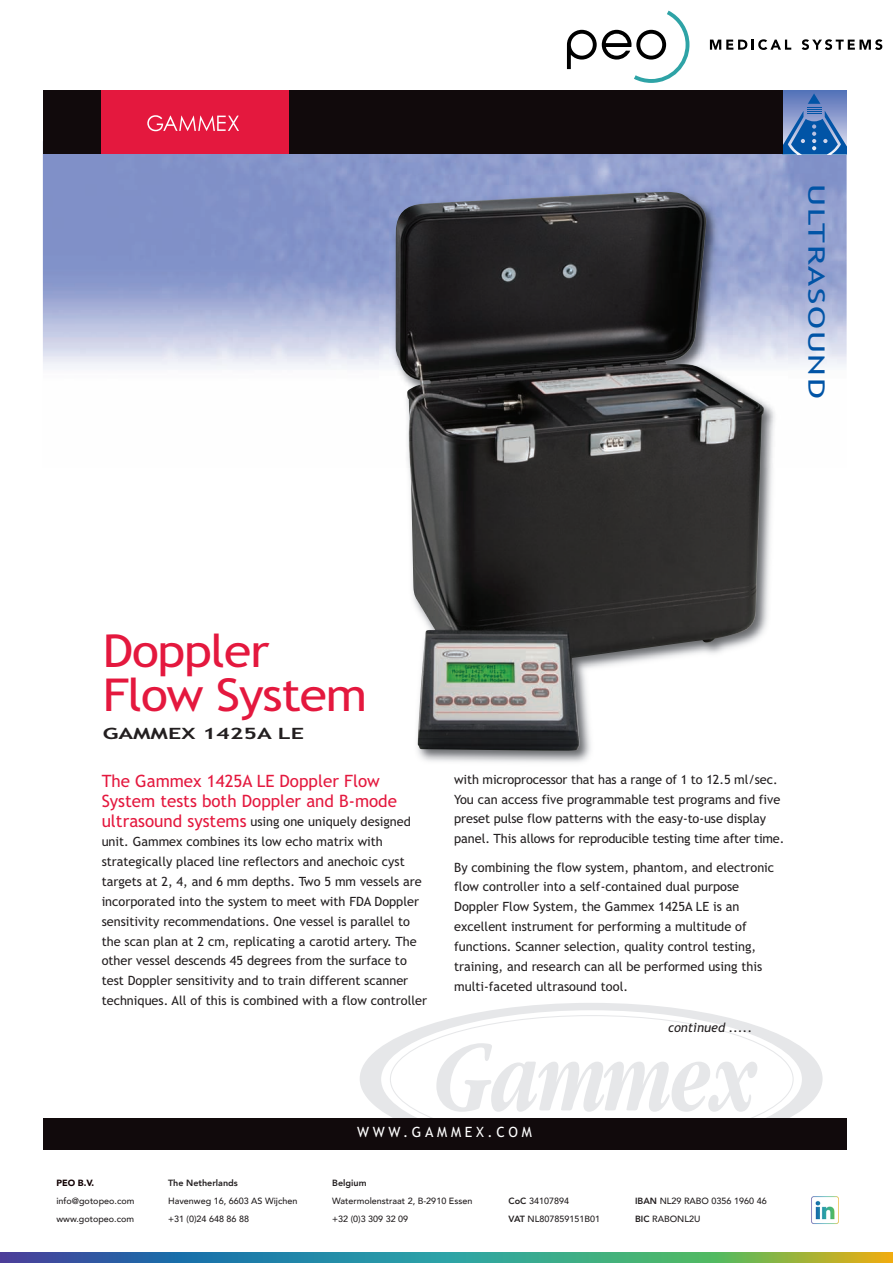
<style>
.page{position:relative;width:893px;height:1263px;background:#fff}
.page>*{position:absolute;margin:0;border:0;box-sizing:border-box;transform-origin:0 0}
.t1{font:45.3px/44px "Trebuchet MS";letter-spacing:-.025em;color:#e4183e;scale:1.1 1}
.t2{font:22.65px "Trebuchet MS";letter-spacing:.05em;color:#0154a6;scale:1.5 1}
.t3{font:16.95px/19.8px "Trebuchet MS";color:#e4183e}
.t4{font:700 15.6px "Trebuchet MS";color:#231f20;scale:1.5 1}
.t5{font:14.1px "Trebuchet MS";letter-spacing:.26em;color:#fff}
.t6{font:12.75px/19.8px "Trebuchet MS";color:#231f20}
.t7{font:italic 12.75px "Trebuchet MS";color:#231f20}
.t8{font:500 9px "Avenir";color:#231f20}
.t9{font:800 9px "Avenir";color:#231f20}
.t10{font:900 9px "Avenir";color:#110002}
.s1{font-size:16.95px;color:#e4183e}
.s2{font-weight:800}
</style>
<div class="page">
<svg style="left:710px;top:39px;width:81px;height:11px"></svg>
<svg style="left:802px;top:39px;width:80px;height:11px"></svg>
<svg style="left:567px;top:11px;width:122px;height:72px"></svg>
<img style="left:0;top:1252px;width:893px;height:11px">
<img style="left:811px;top:1196px;width:28px;height:28px">
<img style="left:43px;top:141px;width:804px;height:229px">
<div style="left:783px;top:90px;width:64px;height:64px;background:#5675ba"></div>
<svg style="left:783px;top:94px;width:64px;height:60px"></svg>
<div style="left:44px;top:90px;width:739px;height:64px;background:#110a0c"></div>
<div style="left:102px;top:90px;width:187px;height:64px;background:#e4183e"></div>
<svg style="left:147px;top:115px;width:92px;height:16px"></svg>
<svg style="left:360px;top:1003px;width:463px;height:115px"></svg>
<svg style="left:436px;top:1043px;width:321px;height:69px"></svg>
<div style="left:43px;top:1118px;width:803px;height:31px;background:#110a0c"></div>
<img style="left:379px;top:175px;width:408px;height:588px">
<img style="left:396px;top:192px;width:368px;height:559px">
<p class="t2" style="left:830px;top:184px;width:145px;rotate:90deg">ULTRASOUND</p>
<p class="t1" style="left:103px;top:629px;width:242px">Doppler<br>Flow System</p>
<p class="t4" style="left:103px;top:723px;width:136px">GAMMEX 1425A LE</p>
<p class="t3" style="left:102px;top:771px;width:297px">The Gammex 1425A LE Doppler Flow<br>System tests both Doppler and B-mode</p>
<p class="t6" style="left:102px;top:812px;width:327px"><span class="s1">ultrasound systems</span> using one uniquely designed unit. Gammex combines its low echo matrix with strategically placed line reflectors and anechoic cyst targets at 2, 4, and 6 mm depths. Two 5 mm vessels are incorporated into the system to meet with FDA Doppler sensitivity recommendations. One vessel is parallel to the scan plan at 2 cm, replicating a carotid artery. The other vessel descends 45 degrees from the surface to test Doppler sensitivity and to train different scanner techniques. All of this is combined with a flow controller</p>
<p class="t6" style="left:454px;top:769px;width:332px">with microprocessor that has a range of 1 to 12.5 ml/sec.<br>You can access five programmable test programs and five preset pulse flow patterns with the easy-to-use display panel. This allows for reproducible testing time after time.</p>
<p class="t6" style="left:454px;top:857px;width:322px">By combining the flow system, phantom, and electronic flow controller into a self-contained dual purpose Doppler Flow System, the Gammex 1425A LE is an excellent instrument for performing a multitude of functions. Scanner selection, quality control testing, training, and research can all be performed using this multi-faceted ultrasound tool.</p>
<p class="t7" style="left:668px;top:1020px;width:86px">continued .....</p>
<p class="t10" style="left:56px;top:1175px;width:39px">PEO B.V.</p>
<p class="t8" style="left:56px;top:1193px;width:79px">info@gotopeo.com</p>
<p class="t8" style="left:56px;top:1211px;width:79px">www.gotopeo.com</p>
<p class="t9" style="left:168px;top:1176px;width:71px">The Netherlands</p>
<p class="t8" style="left:168px;top:1193px;width:131px">Havenweg 16, 6603 AS Wijchen</p>
<p class="t8" style="left:168px;top:1211px;width:83px">+31 (0)24 648 86 88</p>
<p class="t5" style="left:357px;top:1124px;width:176px">WWW.GAMMEX.COM</p>
<p class="t9" style="left:332px;top:1176px;width:36px">Belgium</p>
<p class="t8" style="left:332px;top:1193px;width:142px">Watermolenstraat 2, B-2910 Essen</p>
<p class="t8" style="left:332px;top:1211px;width:78px">+32 (0)3 309 32 09</p>
<p class="t8" style="left:509px;top:1193px;width:62px"><span class="s2">CoC</span> 34107894</p>
<p class="t8" style="left:509px;top:1211px;width:93px"><span class="s2">VAT</span> NL807859151B01</p>
<p class="t8" style="left:635px;top:1193px;width:133px"><span class="s2">IBAN</span> NL29 RABO 0356 1960 46</p>
<p class="t8" style="left:635px;top:1211px;width:67px"><span class="s2">BIC</span> RABONL2U</p>
</div>
